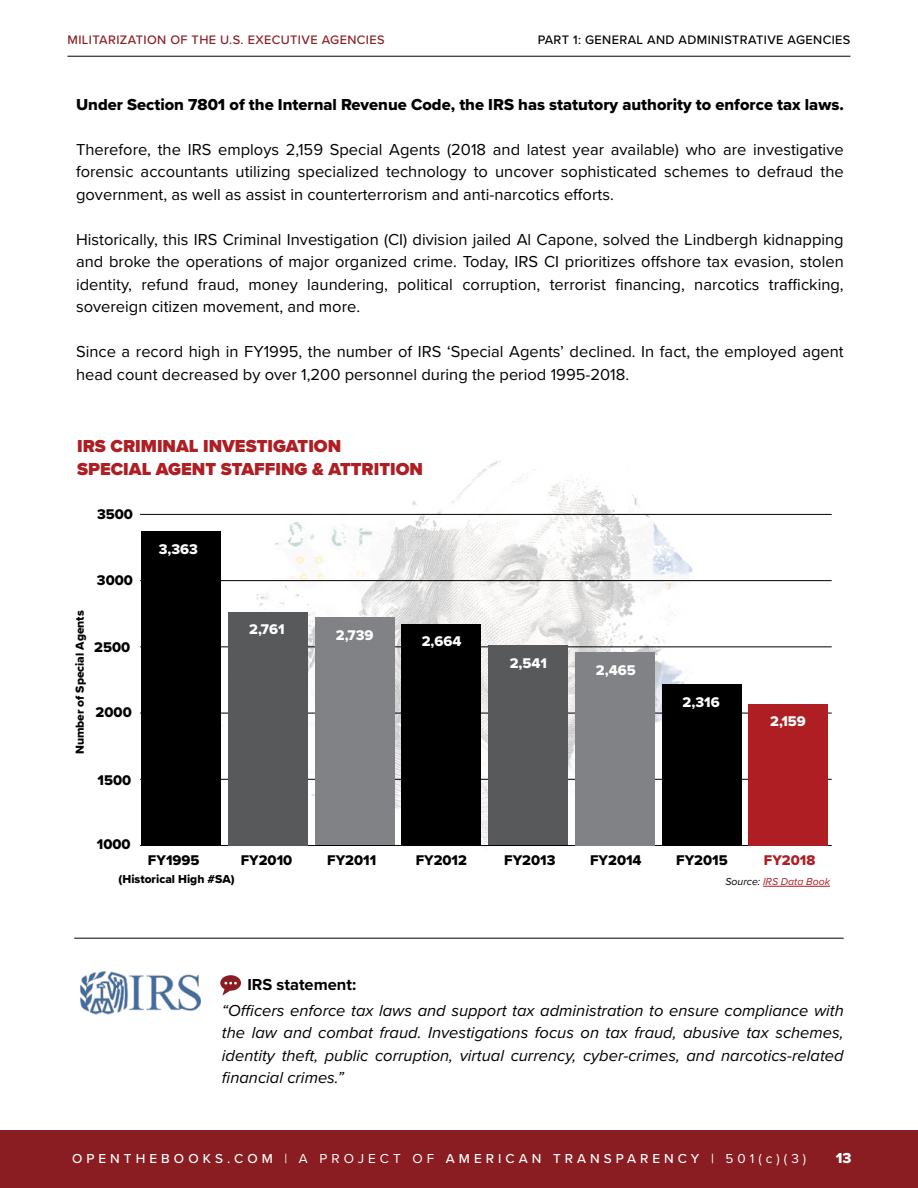
<style>
.page{position:relative;width:918px;height:1188px;background:#fff}
.page>*{position:absolute;margin:0;border:0;box-sizing:border-box;transform-origin:0 0}
.t1{font:900 18px/22.5px "Proxima Nova";color:#ae1e23}
.t2{font:16.5px/22.5px "Proxima Nova";color:#000;text-align:justify}
.t3{font:italic 16.5px/22.5px "Proxima Nova";color:#000;text-align:justify}
.t4{font:16.5px "Proxima Nova Extrabld";color:#000}
.t5{font:700 16.5px "Proxima Nova";color:#000}
.t6{font:15px "Proxima Nova Extrabld";color:#fff}
.t7{font:14.55px "Proxima Nova Extrabld";color:#000}
.t8{font:14.55px "Proxima Nova Extrabld";color:#fff}
.t9{font:14.55px "Proxima Nova Extrabld";color:#ae1e23}
.t10{font:500 13.5px "Proxima Nova";letter-spacing:.3em;color:#fff}
.t11{font:500 12.75px "Proxima Nova";letter-spacing:.03em;color:#8a1d22}
.t12{font:500 12.75px "Proxima Nova";letter-spacing:.03em;color:#000}
.t13{font:12px "Proxima Nova Extrabld";color:#000}
.t14{font:italic 10.5px "Proxima Nova";color:#ae1e23}
.s1{color:#000}
.s2{font-weight:400}
</style>
<div class="page">
<div style="left:0;top:1130px;width:918px;height:58px;background:#8a1d22"></div>
<hr style="left:68px;top:56px;width:782px;height:1px;background:#000">
<img style="left:140px;top:460px;width:662px;height:387px">
<hr style="left:140px;top:845px;width:692px;height:1px;background:#000">
<hr style="left:140px;top:779px;width:692px;height:1px;background:#000">
<hr style="left:140px;top:713px;width:692px;height:1px;background:#000">
<hr style="left:140px;top:647px;width:692px;height:1px;background:#000">
<hr style="left:140px;top:580px;width:692px;height:1px;background:#000">
<hr style="left:140px;top:514px;width:692px;height:1px;background:#000">
<div style="left:141px;top:531px;width:80px;height:314px;background:#000"></div>
<div style="left:228px;top:612px;width:80px;height:233px;background:#58595b"></div>
<div style="left:315px;top:617px;width:79px;height:228px;background:#808285"></div>
<div style="left:402px;top:624px;width:79px;height:221px;background:#000"></div>
<div style="left:488px;top:645px;width:80px;height:200px;background:#58595b"></div>
<div style="left:575px;top:652px;width:80px;height:193px;background:#808285"></div>
<div style="left:662px;top:684px;width:79px;height:161px;background:#000"></div>
<div style="left:748px;top:704px;width:80px;height:141px;background:#ae1e23"></div>
<hr style="left:763px;top:886px;width:67px;height:1px;background:#ae1e23">
<hr style="left:74px;top:938px;width:770px;height:1px;background:#000">
<img style="left:80px;top:971px;width:121px;height:44px">
<svg style="left:220px;top:975px;width:21px;height:20px"></svg>
<p class="t11" style="left:68px;top:30px;width:319px">MILITARIZATION OF THE U.S. EXECUTIVE AGENCIES</p>
<p class="t12" style="left:538px;top:30px;width:314px">PART 1: GENERAL AND ADMINISTRATIVE AGENCIES</p>
<p class="t4" style="left:76px;top:92px;width:769px">Under Section 7801 of the Internal Revenue Code, the IRS has statutory authority to enforce tax laws.</p>
<p class="t2" style="left:76px;top:137px;width:769px">Therefore, the IRS employs 2,159 Special Agents (2018 and latest year available) who are investigative forensic accountants utilizing specialized technology to uncover sophisticated schemes to defraud the government, as well as assist in counterterrorism and anti-narcotics efforts.</p>
<p class="t2" style="left:76px;top:227px;width:769px">Historically, this IRS Criminal Investigation (CI) division jailed Al Capone, solved the Lindbergh kidnapping and broke the operations of major organized crime. Today, IRS CI prioritizes offshore tax evasion, stolen identity, refund fraud, money laundering, political corruption, terrorist financing, narcotics trafficking, sovereign citizen movement, and more.</p>
<p class="t2" style="left:76px;top:340px;width:769px">Since a record high in FY1995, the number of IRS ‘Special Agents’ declined. In fact, the employed agent head count decreased by over 1,200 personnel during the period 1995-2018.</p>
<p class="t1" style="left:77px;top:435px;width:347px">IRS CRIMINAL INVESTIGATION<br>SPECIAL AGENT STAFFING &amp; ATTRITION</p>
<p class="t7" style="left:97px;top:504px;width:37px">3500</p>
<p class="t7" style="left:97px;top:569px;width:38px">3000</p>
<p class="t13" style="left:71px;top:754px;width:145px;rotate:-90deg">Number of Special Agents</p>
<p class="t7" style="left:94px;top:636px;width:38px">2500</p>
<p class="t7" style="left:96px;top:701px;width:38px">2000</p>
<p class="t7" style="left:98px;top:769px;width:35px">1500</p>
<p class="t8" style="left:159px;top:538px;width:41px">3,363</p>
<p class="t8" style="left:249px;top:618px;width:37px">2,761</p>
<p class="t8" style="left:336px;top:624px;width:39px">2,739</p>
<p class="t8" style="left:422px;top:630px;width:41px">2,664</p>
<p class="t8" style="left:510px;top:652px;width:39px">2,541</p>
<p class="t8" style="left:596px;top:659px;width:41px">2,465</p>
<p class="t8" style="left:683px;top:691px;width:39px">2,316</p>
<p class="t8" style="left:770px;top:710px;width:37px">2,159</p>
<p class="t7" style="left:97px;top:834px;width:35px">1000</p>
<p class="t7" style="left:148px;top:849px;width:53px">FY1995</p>
<p class="t13" style="left:119px;top:870px;width:117px">(Historical High #SA)</p>
<p class="t7" style="left:241px;top:849px;width:53px">FY2010</p>
<p class="t7" style="left:327px;top:849px;width:50px">FY2011</p>
<p class="t7" style="left:416px;top:849px;width:53px">FY2012</p>
<p class="t7" style="left:504px;top:849px;width:53px">FY2013</p>
<p class="t7" style="left:590px;top:849px;width:53px">FY2014</p>
<p class="t7" style="left:676px;top:849px;width:53px">FY2015</p>
<p class="t9" style="left:764px;top:849px;width:53px">FY2018</p>
<p class="t14" style="left:725px;top:873px;width:106px"><span class="s1">Source:</span> IRS Data Book</p>
<p class="t5" style="left:247px;top:972px;width:110px">IRS statement:</p>
<p class="t3" style="left:222px;top:998px;width:623px">“Officers enforce tax laws and support tax administration to ensure compliance with the law and combat fraud. Investigations focus on tax fraud, abusive tax schemes, identity theft, public corruption, virtual currency, cyber-crimes, and narcotics-related financial crimes.”</p>
<p class="t10" style="left:72px;top:1149px;width:736px">OPENTHEBOOKS.COM <span class="s2">| A PROJECT OF</span> AMERICAN TRANSPARENCY | <span class="s2">501(c)(3)</span></p>
<p class="t6" style="left:836px;top:1147px;width:17px">13</p>
</div>
